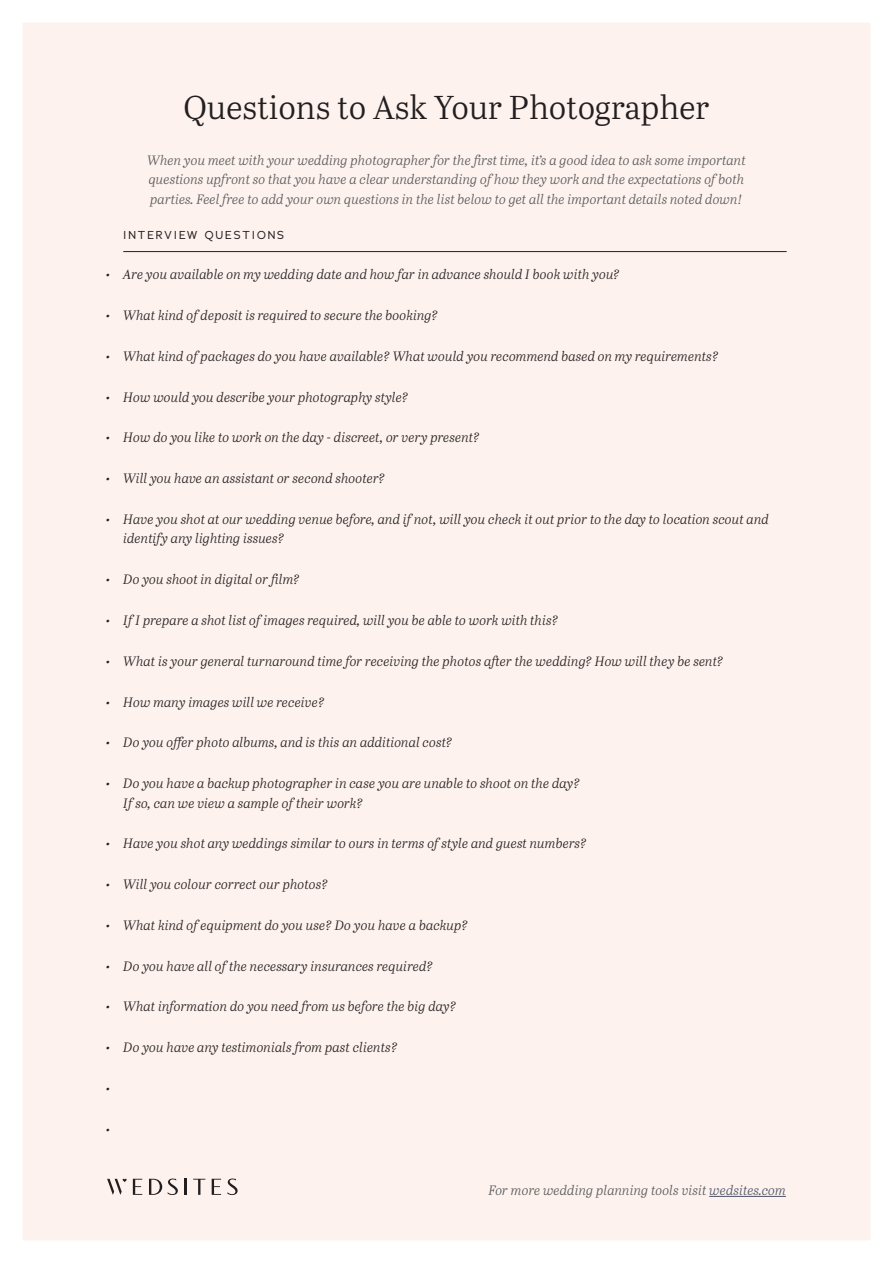
<style>
.page{position:relative;width:893px;height:1263px;background:#fff}
.page>*{position:absolute;margin:0;border:0;box-sizing:border-box;transform-origin:0 0}
.t1{font:33px "Abril Text Lt";color:#231f20}
.t2{font:italic 13.5px/19.5px "Abril Text Lt";color:#231f20}
.t3{font:italic 13.5px/19.5px "Abril Text Lt";color:#57585a;text-align:justify}
.t4{font:11.25px "Adrianna";letter-spacing:.165em;color:#231f20}
.s1{color:#4f5469}
</style>
<div class="page">
<div style="left:11px;top:11px;width:871px;height:1241px;background:#fdf2ee"></div>
<div style="left:0;top:0;width:893px;height:1263px;border:22px solid #fff"></div>
<svg style="left:107px;top:1179px;width:20px;height:16px"></svg>
<svg style="left:133px;top:1179px;width:9px;height:16px"></svg>
<svg style="left:149px;top:1179px;width:13px;height:16px"></svg>
<svg style="left:168px;top:1178px;width:10px;height:17px"></svg>
<svg style="left:185px;top:1179px;width:2px;height:16px"></svg>
<svg style="left:193px;top:1179px;width:12px;height:16px"></svg>
<svg style="left:212px;top:1179px;width:9px;height:16px"></svg>
<svg style="left:227px;top:1178px;width:11px;height:17px"></svg>
<hr style="left:709px;top:1196px;width:77px;height:1px;background:#4f5469">
<hr style="left:123px;top:251px;width:664px;height:1px;background:#231f20">
<p class="t1" style="left:183px;top:84px;width:528px">Questions to Ask Your Photographer</p>
<p class="t3" style="left:147px;top:150px;width:600px">When you meet with your wedding photographer for the first time, it’s a good idea to ask some important questions upfront so that you have a clear understanding of how they work and the expectations of both parties. Feel free to add your own questions in the list below to get all the important details noted down!</p>
<p class="t4" style="left:123px;top:227px;width:163px">INTERVIEW QUESTIONS</p>
<p class="t2" style="left:106px;top:264px;width:515px">• Are you available on my wedding date and how far in advance should I book with you?</p>
<p class="t2" style="left:106px;top:305px;width:333px">• What kind of deposit is required to secure the booking?</p>
<p class="t2" style="left:106px;top:346px;width:614px">• What kind of packages do you have available? What would you recommend based on my requirements?</p>
<p class="t2" style="left:106px;top:387px;width:304px">• How would you describe your photography style?</p>
<p class="t2" style="left:106px;top:427px;width:375px">• How do you like to work on the day - discreet, or very present?</p>
<p class="t2" style="left:106px;top:468px;width:280px">• Will you have an assistant or second shooter?</p>
<p class="t2" style="left:123px;top:509px;width:647px;text-indent:-17px">• Have you shot at our wedding venue before, and if not, will you check it out prior to the day to location scout and identify any lighting issues?</p>
<p class="t2" style="left:106px;top:569px;width:195px">• Do you shoot in digital or film?</p>
<p class="t2" style="left:106px;top:610px;width:454px">• If I prepare a shot list of images required, will you be able to work with this?</p>
<p class="t2" style="left:106px;top:651px;width:619px">• What is your general turnaround time for receiving the photos after the wedding? How will they be sent?</p>
<p class="t2" style="left:106px;top:691px;width:220px">• How many images will we receive?</p>
<p class="t2" style="left:106px;top:732px;width:348px">• Do you offer photo albums, and is this an additional cost?</p>
<p class="t2" style="left:123px;top:773px;width:458px;text-indent:-17px">• Do you have a backup photographer in case you are unable to shoot on the day?<br>If so, can we view a sample of their work?</p>
<p class="t2" style="left:106px;top:833px;width:482px">• Have you shot any weddings similar to ours in terms of style and guest numbers?</p>
<p class="t2" style="left:106px;top:874px;width:223px">• Will you colour correct our photos?</p>
<p class="t2" style="left:106px;top:915px;width:363px">• What kind of equipment do you use? Do you have a backup?</p>
<p class="t2" style="left:106px;top:955px;width:328px">• Do you have all of the necessary insurances required?</p>
<p class="t2" style="left:106px;top:996px;width:352px">• What information do you need from us before the big day?</p>
<p class="t2" style="left:106px;top:1037px;width:293px">• Do you have any testimonials from past clients?</p>
<p class="t2" style="left:106px;top:1078px;width:6px">•</p>
<p class="t2" style="left:106px;top:1119px;width:6px">•</p>
<p class="t3" style="left:489px;top:1180px;width:299px">For more wedding planning tools visit <span class="s1">wedsites.com</span></p>
</div>
